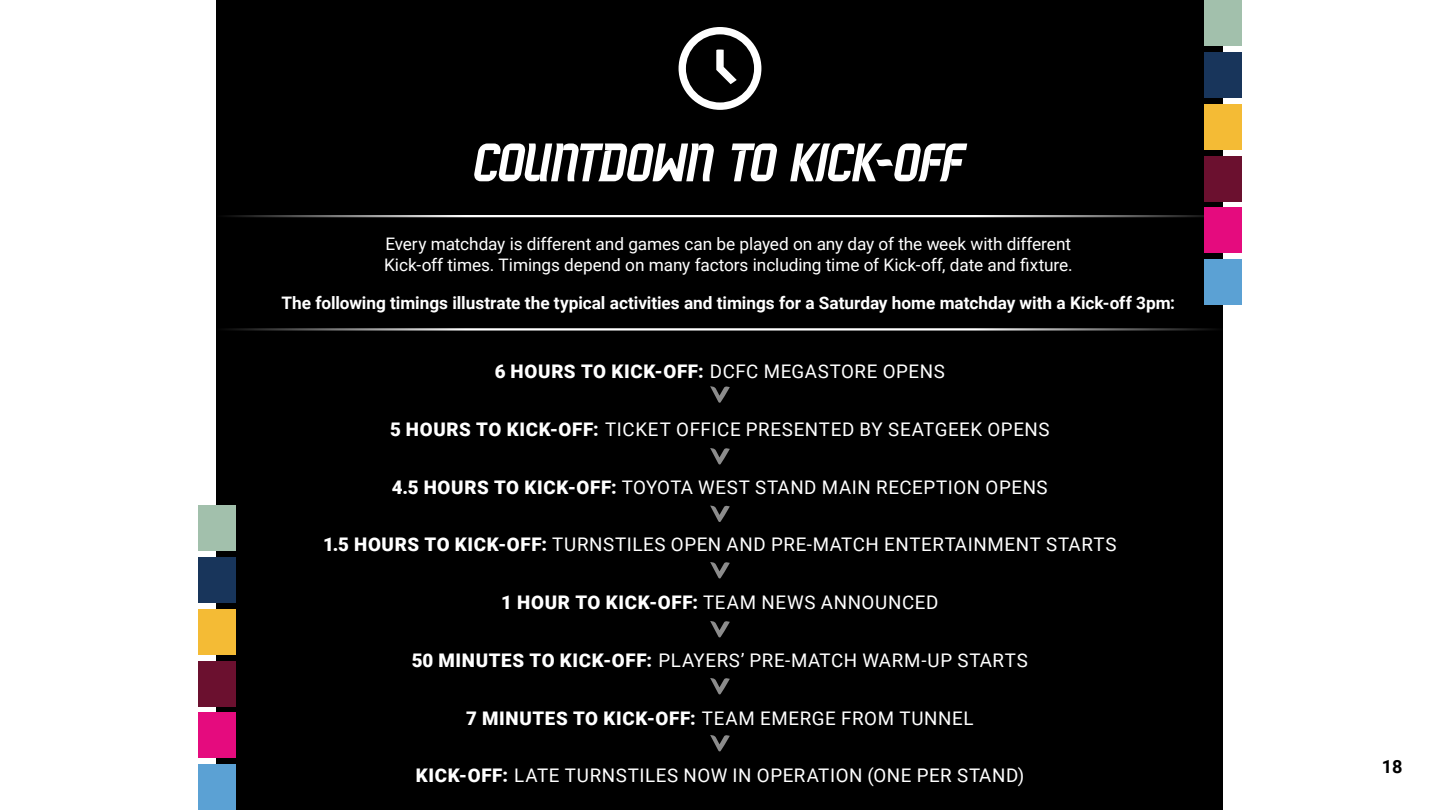
<style>
.page{position:relative;width:1440px;height:810px;background:#fff}
.page>*{position:absolute;margin:0;border:0;box-sizing:border-box;transform-origin:0 0}
.t1{font:53.93px "BBGDCFC Standard";letter-spacing:-.03em;color:#fff}
.t2{font:18.75px "Roboto";letter-spacing:.03em;color:#fff}
.t3{font:700 18.15px "Roboto";color:#000}
.t4{font:17.25px/20.7px "Roboto";letter-spacing:-.005em;color:#fff}
.t5{font:700 17.25px "Roboto";letter-spacing:-.005em;color:#fff}
.s1{font-weight:900}
</style>
<div class="page">
<div style="left:217px;top:0;width:1006px;height:810px;background:#000"></div>
<svg style="left:710px;top:386px;width:20px;height:17px"></svg>
<svg style="left:710px;top:506px;width:20px;height:16px"></svg>
<svg style="left:710px;top:621px;width:20px;height:17px"></svg>
<svg style="left:710px;top:448px;width:20px;height:17px"></svg>
<svg style="left:710px;top:562px;width:20px;height:17px"></svg>
<svg style="left:710px;top:735px;width:20px;height:17px"></svg>
<svg style="left:710px;top:678px;width:20px;height:17px"></svg>
<svg style="left:679px;top:27px;width:82px;height:83px"></svg>
<hr style="left:217px;top:328px;width:503px;height:3px;background:#fff">
<hr style="left:720px;top:328px;width:503px;height:3px;background:#fff">
<hr style="left:217px;top:215px;width:503px;height:2px;background:#fff">
<hr style="left:720px;top:215px;width:503px;height:2px;background:#fff">
<div style="left:1204px;top:0;width:38px;height:46px;background:#a2c0ac"></div>
<div style="left:1204px;top:104px;width:38px;height:46px;background:#f4bb35"></div>
<div style="left:1204px;top:52px;width:38px;height:46px;background:#18355b"></div>
<div style="left:1204px;top:156px;width:38px;height:45px;background:#6b102f"></div>
<div style="left:1204px;top:207px;width:38px;height:46px;background:#e50b7e"></div>
<div style="left:1204px;top:259px;width:38px;height:46px;background:#5ba1d4"></div>
<div style="left:198px;top:506px;width:38px;height:45px;background:#a2c0ac"></div>
<div style="left:198px;top:609px;width:38px;height:46px;background:#f4bb35"></div>
<div style="left:198px;top:557px;width:38px;height:46px;background:#18355b"></div>
<div style="left:198px;top:661px;width:38px;height:46px;background:#6b102f"></div>
<div style="left:198px;top:712px;width:38px;height:46px;background:#e50b7e"></div>
<div style="left:198px;top:764px;width:38px;height:46px;background:#5ba1d4"></div>
<h1 class="t1" style="left:473px;top:128px;width:493px">COUNTDOWN TO KICK-OFF</h1>
<p class="t4" style="left:384px;top:233px;width:690px">Every matchday is different and games can be played on any day of the week with different<br>Kick-off times. Timings depend on many factors including time of Kick-off, date and fixture.</p>
<p class="t5" style="left:282px;top:291px;width:895px">The following timings illustrate the typical activities and timings for a Saturday home matchday with a Kick-off 3pm:</p>
<p class="t2" style="left:495px;top:358px;width:452px"><span class="s1">6 HOURS TO KICK-OFF:</span> DCFC MEGASTORE OPENS</p>
<p class="t2" style="left:390px;top:416px;width:661px"><span class="s1">5 HOURS TO KICK-OFF:</span> TICKET OFFICE PRESENTED BY SEATGEEK OPENS</p>
<p class="t2" style="left:392px;top:474px;width:657px"><span class="s1">4.5 HOURS TO KICK-OFF:</span> TOYOTA WEST STAND MAIN RECEPTION OPENS</p>
<p class="t2" style="left:323px;top:531px;width:795px"><span class="s1">1.5 HOURS TO KICK-OFF:</span> TURNSTILES OPEN AND PRE-MATCH ENTERTAINMENT STARTS</p>
<p class="t2" style="left:501px;top:589px;width:439px"><span class="s1">1 HOUR TO KICK-OFF:</span> TEAM NEWS ANNOUNCED</p>
<p class="t2" style="left:412px;top:647px;width:617px"><span class="s1">50 MINUTES TO KICK-OFF:</span> PLAYERS’ PRE-MATCH WARM-UP STARTS</p>
<p class="t2" style="left:466px;top:705px;width:509px"><span class="s1">7 MINUTES TO KICK-OFF:</span> TEAM EMERGE FROM TUNNEL</p>
<p class="t2" style="left:416px;top:762px;width:610px"><span class="s1">KICK-OFF:</span> LATE TURNSTILES NOW IN OPERATION (ONE PER STAND)</p>
<p class="t3" style="left:1382px;top:753px;width:22px">18</p>
</div>
